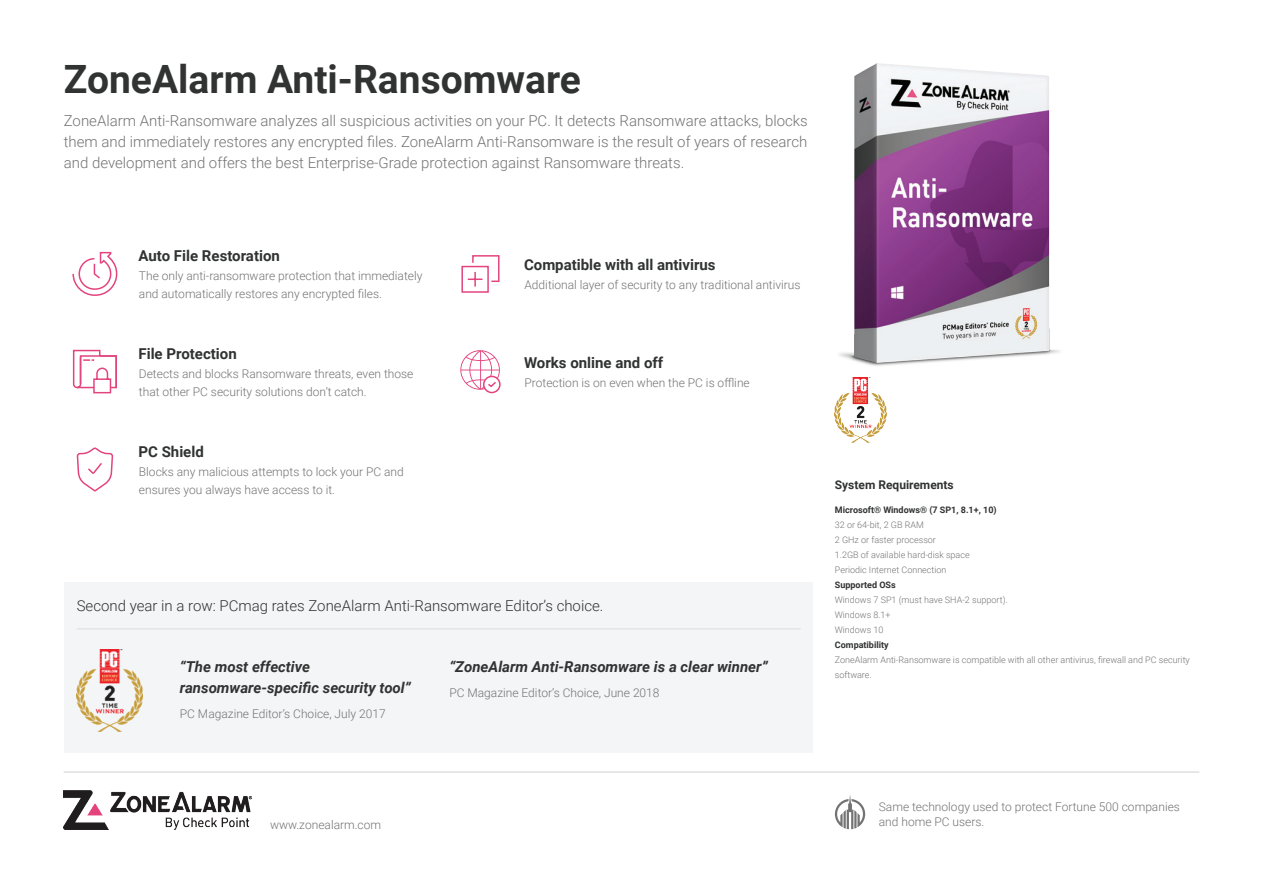
<style>
.page{position:relative;width:1263px;height:893px;background:#fff}
.page>*{position:absolute;margin:0;border:0;box-sizing:border-box;transform-origin:0 0}
.t1{font:700 39px "Roboto";color:#313232}
.t2{font:300 15px/21px "Roboto";color:#737373;text-align:justify}
.t3{font:italic 700 15px/21px "Roboto";color:#313232}
.t4{font:700 15px "Roboto";color:#313232}
.t5{font:300 15px "Roboto";color:#313232}
.t6{font:300 12px/18px "Roboto";color:#737373}
.t7{font:700 12px "Roboto";color:#313232}
.t8{font:300 9px/15px "Roboto";color:#737373}
.t9{font:700 9px "Roboto";color:#313232}
</style>
<div class="page">
<img style="left:64px;top:791px;width:188px;height:38px">
<svg style="left:835px;top:795px;width:30px;height:34px"></svg>
<div style="left:65px;top:582px;width:748px;height:171px;background:#f4f5f6"></div>
<hr style="left:64px;top:771px;width:1135px;height:2px;background:#e5e5e5">
<hr style="left:77px;top:628px;width:724px;height:2px;background:#e5e5e5">
<svg style="left:72px;top:251px;width:46px;height:45px"></svg>
<svg style="left:72px;top:349px;width:45px;height:45px"></svg>
<svg style="left:76px;top:447px;width:38px;height:45px"></svg>
<svg style="left:461px;top:255px;width:39px;height:38px"></svg>
<div style="left:483px;top:376px;width:18px;height:17px;border:2px solid #e3447e;border-radius:50%"></div>
<svg style="left:460px;top:350px;width:40px;height:40px"></svg>
<img style="left:839px;top:64px;width:221px;height:302px">
<img style="left:835px;top:377px;width:52px;height:65px">
<img style="left:77px;top:650px;width:65px;height:82px">
<h1 class="t1" style="left:64px;top:52px;width:519px">ZoneAlarm Anti-Ransomware</h1>
<p class="t2" style="left:64px;top:110px;width:746px">ZoneAlarm Anti-Ransomware analyzes all suspicious activities on your PC. It detects Ransomware attacks, blocks them and immediately restores any encrypted files. ZoneAlarm Anti-Ransomware is the result of years of research and development and offers the best Enterprise-Grade protection against Ransomware threats.</p>
<p class="t4" style="left:138px;top:245px;width:143px">Auto File Restoration</p>
<p class="t6" style="left:139px;top:266px;width:285px">The only anti-ransomware protection that immediately and automatically restores any encrypted files.</p>
<p class="t4" style="left:138px;top:343px;width:100px">File Protection</p>
<p class="t6" style="left:139px;top:364px;width:276px">Detects and blocks Ransomware threats, even those that other PC security solutions don’t catch.</p>
<p class="t4" style="left:138px;top:441px;width:67px">PC Shield</p>
<p class="t6" style="left:139px;top:462px;width:266px">Blocks any malicious attempts to lock your PC and ensures you always have access to it.</p>
<p class="t4" style="left:524px;top:254px;width:193px">Compatible with all antivirus</p>
<p class="t6" style="left:524px;top:275px;width:278px">Additional layer of security to any traditional antivirus</p>
<p class="t4" style="left:524px;top:352px;width:141px">Works online and off</p>
<p class="t6" style="left:524px;top:373px;width:227px">Protection is on even when the PC is offline</p>
<p class="t5" style="left:77px;top:595px;width:528px">Second year in a row: PCmag rates ZoneAlarm Anti-Ransomware Editor’s choice.</p>
<p class="t3" style="left:180px;top:656px;width:233px">“The most effective ransomware-specific security tool”</p>
<p class="t3" style="left:449px;top:656px;width:320px">“ZoneAlarm Anti-Ransomware is a clear winner”</p>
<p class="t6" style="left:180px;top:704px;width:207px">PC Magazine Editor’s Choice, July 2017</p>
<p class="t6" style="left:449px;top:683px;width:212px">PC Magazine Editor’s Choice, June 2018</p>
<p class="t7" style="left:835px;top:476px;width:120px">System Requirements</p>
<p class="t9" style="left:835px;top:503px;width:163px">Microsoft® Windows® (7 SP1, 8.1+, 10)</p>
<p class="t8" style="left:835px;top:516px;width:136px">32 or 64-bit, 2 GB RAM<br>2 GHz or faster processor<br>1.2GB of available hard-disk space<br>Periodic Internet Connection</p>
<p class="t9" style="left:835px;top:578px;width:62px">Supported OSs</p>
<p class="t8" style="left:835px;top:591px;width:174px">Windows 7 SP1 (must have SHA-2 support).<br>Windows 8.1+<br>Windows 10</p>
<p class="t9" style="left:835px;top:638px;width:55px">Compatibility</p>
<p class="t8" style="left:835px;top:651px;width:356px">ZoneAlarm Anti-Ransomware is compatible with all other antivirus, firewall and PC security software.</p>
<p class="t6" style="left:879px;top:797px;width:303px">Same technology used to protect Fortune 500 companies</p>
<p class="t6" style="left:270px;top:815px;width:113px">www.zonealarm.com</p>
<p class="t6" style="left:879px;top:812px;width:107px">and home PC users.</p>
</div>
